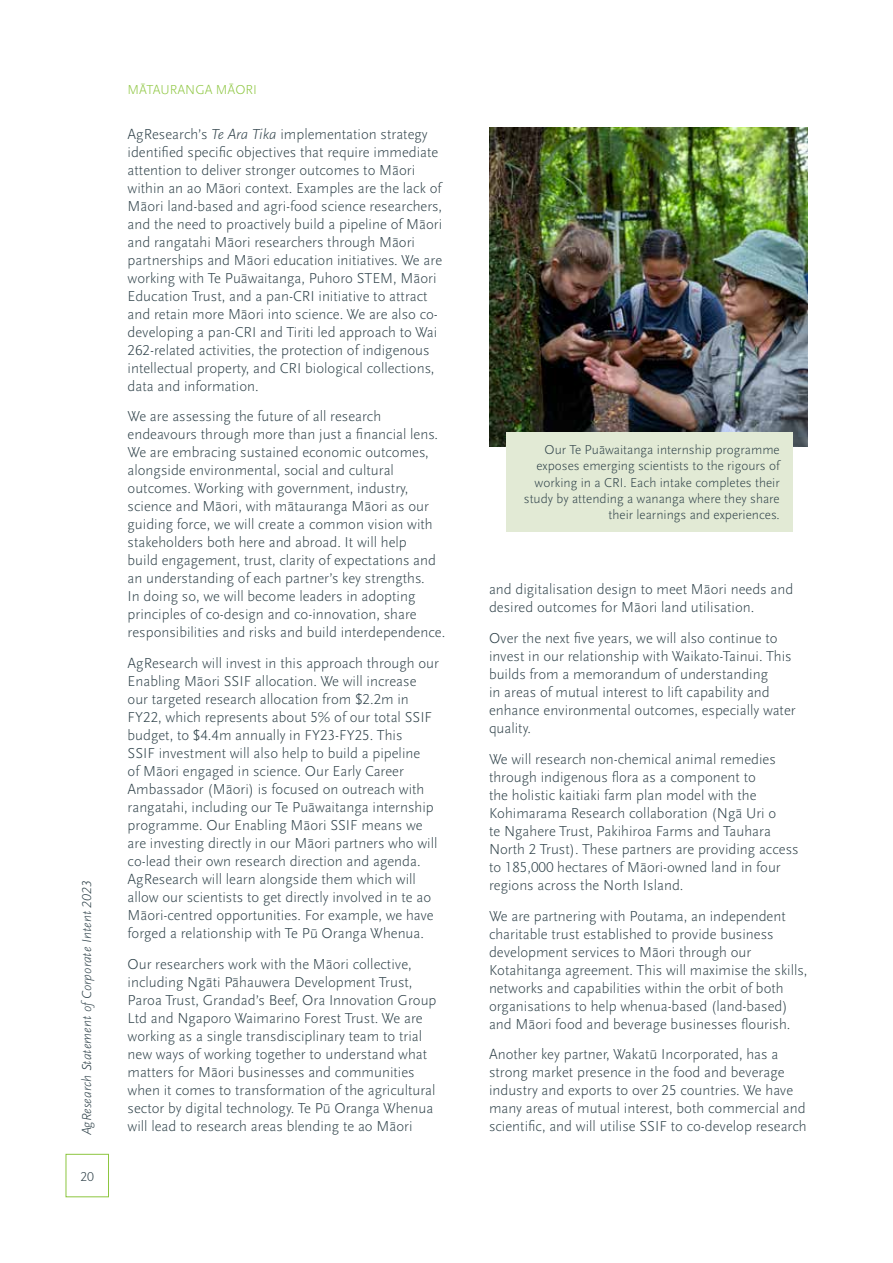
<style>
.page{position:relative;width:893px;height:1263px;background:#fff}
.page>*{position:absolute;margin:0;border:0;box-sizing:border-box;transform-origin:0 0}
.t1{font:300 15px/18px "Scala Sans Pro";color:#2d4048}
.t2{font:300 13.5px/16.2px "Scala Sans Pro";color:#2d4048;text-align:right}
.t3{font:italic 300 13.5px "Scala Sans Pro";color:#2d4048}
.t4{font:300 13.5px "Scala Sans Pro";color:#8dc640}
.s1{font-style:italic}
</style>
<div class="page">
<div style="left:66px;top:1154px;width:43px;height:43px;border:1px solid #8dc640"></div>
<img style="left:489px;top:128px;width:319px;height:318px">
<div style="left:506px;top:432px;width:286px;height:99px;background:#e2ead5"></div>
<p class="t3" style="left:79px;top:1135px;width:256px;rotate:-90deg">AgResearch Statement of Corporate Intent 2023</p>
<p class="t2" style="left:80px;top:1168px;width:15px">20</p>
<p class="t4" style="left:128px;top:82px;width:131px">MĀTAURANGA MĀORI</p>
<p class="t1" style="left:128px;top:125px;width:316px">AgResearch’s <span class="s1">Te Ara Tika</span> implementation strategy identified specific objectives that require immediate attention to deliver stronger outcomes to Māori within an ao Māori context. Examples are the lack of Māori land-based and agri-food science researchers, and the need to proactively build a pipeline of Māori and rangatahi Māori researchers through Māori partnerships and Māori education initiatives. We are working with Te Puāwaitanga, Puhoro STEM, Māori Education Trust, and a pan-CRI initiative to attract and retain more Māori into science. We are also co&shy;developing a pan-CRI and Tiriti led approach to Wai 262-related activities, the protection of indigenous intellectual property, and CRI biological collections, data and information.</p>
<p class="t1" style="left:128px;top:407px;width:319px">We are assessing the future of all research endeavours through more than just a financial lens.<br>We are embracing sustained economic outcomes, alongside environmental, social and cultural outcomes. Working with government, industry, science and Māori, with mātauranga Māori as our guiding force, we will create a common vision with stakeholders both here and abroad. It will help<br>build engagement, trust, clarity of expectations and an understanding of each partner’s key strengths.<br>In doing so, we will become leaders in adopting principles of co-design and co-innovation, share responsibilities and risks and build interdependence.</p>
<p class="t1" style="left:128px;top:654px;width:313px">AgResearch will invest in this approach through our Enabling Māori SSIF allocation. We will increase our targeted research allocation from $2.2m in FY22, which represents about 5% of our total SSIF budget, to $4.4m annually in FY23-FY25. This<br>SSIF investment will also help to build a pipeline<br>of Māori engaged in science. Our Early Career Ambassador (Māori) is focused on outreach with rangatahi, including our Te Puāwaitanga internship programme. Our Enabling Māori SSIF means we are investing directly in our Māori partners who will co-lead their own research direction and agenda.<br>AgResearch will learn alongside them which will allow our scientists to get directly involved in te ao Māori-centred opportunities. For example, we have forged a relationship with Te Pū Oranga Whenua.</p>
<p class="t1" style="left:128px;top:955px;width:310px">Our researchers work with the Māori collective, including Ngāti Pāhauwera Development Trust, Paroa Trust, Grandad’s Beef, Ora Innovation Group Ltd and Ngaporo Waimarino Forest Trust. We are working as a single transdisciplinary team to trial new ways of working together to understand what matters for Māori businesses and communities when it comes to transformation of the agricultural sector by digital technology. Te Pū Oranga Whenua will lead to research areas blending te ao Māori</p>
<p class="t2" style="left:524px;top:442px;width:257px">Our Te Puāwaitanga internship programme exposes emerging scientists to the rigours of working in a CRI. Each intake completes their study by attending a wananga where they share their learnings and experiences.</p>
<p class="t1" style="left:489px;top:580px;width:306px">and digitalisation design to meet Māori needs and desired outcomes for Māori land utilisation.</p>
<p class="t1" style="left:489px;top:629px;width:308px">Over the next five years, we will also continue to invest in our relationship with Waikato-Tainui. This builds from a memorandum of understanding<br>in areas of mutual interest to lift capability and enhance environmental outcomes, especially water quality.</p>
<p class="t1" style="left:489px;top:750px;width:311px">We will research non-chemical animal remedies through indigenous flora as a component to<br>the holistic kaitiaki farm plan model with the Kohimarama Research collaboration (Ngā Uri o<br>te Ngahere Trust, Pakihiroa Farms and Tauhara North 2 Trust). These partners are providing access to 185,000 hectares of Māori-owned land in four regions across the North Island.</p>
<p class="t1" style="left:489px;top:907px;width:320px">We are partnering with Poutama, an independent charitable trust established to provide business development services to Māori through our Kotahitanga agreement. This will maximise the skills, networks and capabilities within the orbit of both organisations to help whenua-based (land-based) and Māori food and beverage businesses flourish.</p>
<p class="t1" style="left:489px;top:1045px;width:319px">Another key partner, Wakatū Incorporated, has a strong market presence in the food and beverage industry and exports to over 25 countries. We have many areas of mutual interest, both commercial and scientific, and will utilise SSIF to co-develop research</p>
</div>
